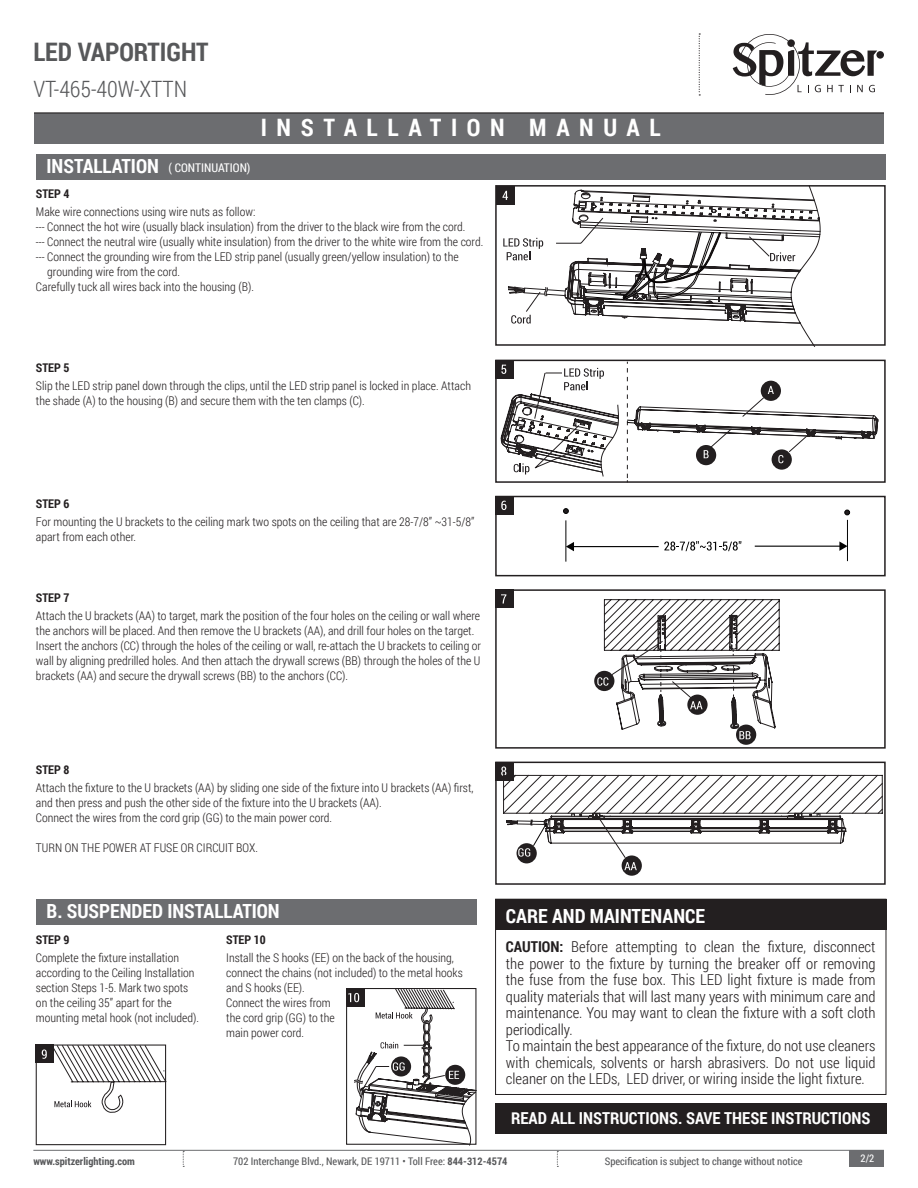
<style>
.page{position:relative;width:918px;height:1188px;background:#fff}
.page>*{position:absolute;margin:0;border:0;box-sizing:border-box;transform-origin:0 0}
.t1{font:700 25.5px "Roboto Condensed";color:#57585a}
.t2{font:700 24px "Roboto Condensed";letter-spacing:.4em;color:#fff}
.t3{font:300 22.5px "Roboto Condensed";color:#57585a}
.t4{font:700 19.5px "Roboto Condensed";color:#fff}
.t5{font:700 16.5px "Roboto Condensed";color:#fff}
.t6{font:300 15px/16.5px "Roboto Condensed";color:#231f20;text-align:justify}
.t7{font:300 12px/15px "Roboto Condensed";color:#231f20}
.t8{font:700 12px "Roboto Condensed";color:#231f20}
.t9{font:12px "Roboto Condensed";color:#fff}
.t10{font:10.5px "Roboto Condensed";color:#57585a}
.t11{font:700 10.5px "Roboto Condensed";color:#57585a}
.t12{font:10.5px "Roboto Condensed";color:#fff}
.s1{font-weight:700}
</style>
<div class="page">
<div style="left:34px;top:113px;width:850px;height:31px;background:#6c6d70"></div>
<div style="left:876px;top:51px;width:8px;height:8px;background:#231f20;border-radius:50%"></div>
<svg style="left:733px;top:34px;width:144px;height:61px"></svg>
<hr style="left:34px;top:112px;width:850px;height:2px;background:#231f20">
<svg style="left:699px;top:33px;width:1px;height:63px"></svg>
<hr style="left:33px;top:1150px;width:851px;height:1px;background:#6c6d70">
<div style="left:850px;top:1150px;width:34px;height:17px;background:#6c6d70"></div>
<svg style="left:183px;top:1151px;width:1px;height:16px"></svg>
<svg style="left:557px;top:1151px;width:1px;height:16px"></svg>
<div style="left:495px;top:899px;width:391px;height:31px;background:#231f20"></div>
<div style="left:495px;top:1103px;width:391px;height:31px;background:#231f20"></div>
<div style="left:36px;top:154px;width:850px;height:26px;background:#6c6d70"></div>
<div style="left:36px;top:899px;width:440px;height:25px;background:#6c6d70"></div>
<div style="left:495px;top:360px;width:391px;height:123px;border:2px solid #231f20"></div>
<div style="left:495px;top:360px;width:18px;height:18px;background:#231f20"></div>
<svg style="left:501px;top:362px;width:377px;height:120px"></svg>
<div style="left:495px;top:185px;width:391px;height:161px;border:2px solid #231f20"></div>
<div style="left:497px;top:186px;width:18px;height:18px;background:#231f20"></div>
<svg style="left:502px;top:185px;width:319px;height:162px"></svg>
<div style="left:495px;top:496px;width:391px;height:80px;border:2px solid #231f20"></div>
<div style="left:495px;top:496px;width:18px;height:18px;background:#231f20"></div>
<svg style="left:501px;top:501px;width:6px;height:9px"></svg>
<hr style="left:566px;top:520px;width:1px;height:42px;background:#030303">
<hr style="left:847px;top:520px;width:1px;height:41px;background:#030303">
<svg style="left:755px;top:541px;width:92px;height:10px"></svg>
<svg style="left:566px;top:541px;width:175px;height:10px"></svg>
<svg style="left:563px;top:508px;width:6px;height:6px"></svg>
<svg style="left:845px;top:510px;width:5px;height:5px"></svg>
<svg style="left:736px;top:725px;width:20px;height:20px"></svg>
<svg style="left:594px;top:671px;width:20px;height:20px"></svg>
<div style="left:495px;top:589px;width:391px;height:160px;border:2px solid #231f20"></div>
<div style="left:495px;top:590px;width:18px;height:18px;background:#231f20"></div>
<svg style="left:501px;top:594px;width:5px;height:10px"></svg>
<svg style="left:597px;top:599px;width:183px;height:140px"></svg>
<svg style="left:622px;top:855px;width:20px;height:21px"></svg>
<div style="left:495px;top:762px;width:391px;height:123px;border:2px solid #231f20"></div>
<div style="left:495px;top:762px;width:18px;height:18px;background:#231f20"></div>
<svg style="left:501px;top:766px;width:382px;height:104px"></svg>
<div style="left:36px;top:1045px;width:130px;height:100px;border:1px solid #231f20"></div>
<div style="left:36px;top:1045px;width:18px;height:18px;background:#231f20"></div>
<svg style="left:42px;top:1045px;width:124px;height:69px"></svg>
<div style="left:346px;top:988px;width:18px;height:18px;background:#231f20"></div>
<svg style="left:348px;top:989px;width:128px;height:156px"></svg>
<p class="t1" style="left:33px;top:34px;width:177px">LED VAPORTIGHT</p>
<p class="t3" style="left:33px;top:74px;width:155px">VT-465-40W-XTTN</p>
<p class="t4" style="left:47px;top:152px;width:114px">INSTALLATION</p>
<p class="t9" style="left:169px;top:159px;width:83px">( CONTINUATION)</p>
<h2 class="t2" style="left:261px;top:111px;width:401px">INSTALLATION MANUAL</h2>
<p class="t8" style="left:36px;top:186px;width:35px">STEP 4</p>
<p class="t7" style="left:36px;top:204px;width:221px">Make wire connections using wire nuts as follow:</p>
<p class="t7" style="left:36px;top:219px;width:431px">--- Connect the hot wire (usually black insulation) from the driver to the black wire from the cord.</p>
<p class="t7" style="left:36px;top:234px;width:449px">--- Connect the neutral wire (usually white insulation) from the driver to the white wire from the cord.</p>
<p class="t7" style="left:36px;top:249px;width:424px">--- Connect the grounding wire from the LED strip panel (usually green/yellow insulation) to the</p>
<p class="t7" style="left:47px;top:264px;width:134px">grounding wire from the cord.</p>
<p class="t7" style="left:36px;top:279px;width:219px">Carefully tuck all wires back into the housing (B).</p>
<p class="t8" style="left:36px;top:359px;width:35px">STEP 5</p>
<p class="t7" style="left:36px;top:378px;width:437px">Slip the LED strip panel down through the clips, until the LED strip panel is locked in place. Attach the shade (A) to the housing (B) and secure them with the ten clamps (C).</p>
<p class="t8" style="left:36px;top:496px;width:35px">STEP 6</p>
<p class="t7" style="left:36px;top:514px;width:440px">For mounting the U brackets to the ceiling mark two spots on the ceiling that are 28-7/8” ~31-5/8” apart from each other.</p>
<p class="t8" style="left:36px;top:589px;width:35px">STEP 7</p>
<p class="t7" style="left:36px;top:608px;width:447px">Attach the U brackets (AA) to target, mark the position of the four holes on the ceiling or wall where the anchors will be placed. And then remove the U brackets (AA), and drill four holes on the target.<br>Insert the anchors (CC) through the holes of the ceiling or wall, re-attach the U brackets to ceiling or wall by aligning predrilled holes. And then attach the drywall screws (BB) through the holes of the U brackets (AA) and secure the drywall screws (BB) to the anchors (CC).</p>
<p class="t8" style="left:36px;top:761px;width:35px">STEP 8</p>
<p class="t7" style="left:36px;top:780px;width:439px">Attach the fixture to the U brackets (AA) by sliding one side of the fixture into U brackets (AA) first, and then press and push the other side of the fixture into the U brackets (AA).</p>
<p class="t7" style="left:36px;top:810px;width:298px">Connect the wires from the cord grip (GG) to the main power cord.</p>
<p class="t7" style="left:36px;top:840px;width:223px">TURN ON THE POWER AT FUSE OR CIRCUIT BOX.</p>
<p class="t4" style="left:47px;top:897px;width:235px">B. SUSPENDED INSTALLATION</p>
<p class="t8" style="left:36px;top:932px;width:35px">STEP 9</p>
<p class="t7" style="left:36px;top:950px;width:165px">Complete the fixture installation according to the Ceiling Installation section Steps 1-5. Mark two spots on the ceiling 35” apart for the mounting metal hook (not included).</p>
<p class="t8" style="left:226px;top:932px;width:41px">STEP 10</p>
<p class="t7" style="left:226px;top:950px;width:238px">Install the S hooks (EE) on the back of the housing, connect the chains (not included) to the metal hooks and S hooks (EE).</p>
<p class="t7" style="left:226px;top:995px;width:106px">Connect the wires from</p>
<p class="t7" style="left:226px;top:1010px;width:110px">the cord grip (GG) to the</p>
<p class="t7" style="left:226px;top:1025px;width:79px">main power cord.</p>
<p class="t4" style="left:506px;top:902px;width:201px">CARE AND MAINTENANCE</p>
<p class="t6" style="left:506px;top:938px;width:371px"><span class="s1">CAUTION:</span> Before attempting to clean the fixture, disconnect the power to the fixture by turning the breaker off or removing the fuse from the fuse box. This LED light fixture is made from quality materials that will last many years with minimum care and maintenance. You may want to clean the fixture with a soft cloth periodically.</p>
<p class="t6" style="left:506px;top:1037px;width:371px">To maintain the best appearance of the fixture, do not use cleaners with chemicals, solvents or harsh abrasivers. Do not use liquid cleaner on the LEDs, LED driver, or wiring inside the light fixture.</p>
<p class="t5" style="left:511px;top:1106px;width:361px">READ ALL INSTRUCTIONS. SAVE THESE INSTRUCTIONS</p>
<p class="t11" style="left:33px;top:1154px;width:103px">www.spitzerlighting.com</p>
<p class="t10" style="left:233px;top:1154px;width:276px">702 Interchange Blvd., Newark, DE 19711 • Toll Free: <span class="s1">844-312-4574</span></p>
<p class="t10" style="left:605px;top:1154px;width:199px">Specification is subject to change without notice</p>
<p class="t12" style="left:861px;top:1151px;width:15px">2/2</p>
</div>
